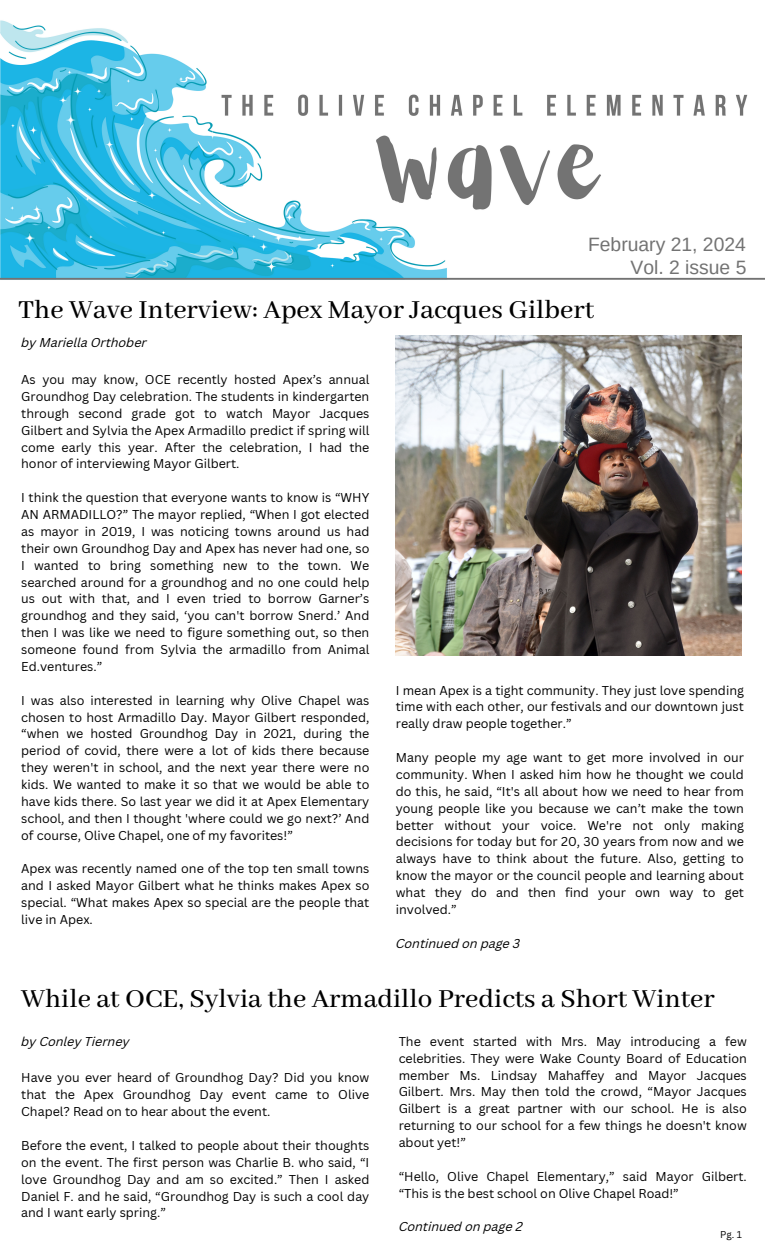
<style>
.page{position:relative;width:765px;height:1260px;background:#fff}
.page>*{position:absolute;margin:0;border:0;box-sizing:border-box;transform-origin:0 0}
.t1{font:500 29px "Abhaya Libre";color:#000}
.t2{font:19.38px "Arimo";color:#737373}
.t3{font:12.5px/16.9px "Canva Sans";color:#000;text-align:justify}
.t4{font:italic 12.5px "Canva Sans";color:#000}
.t5{font:9.62px "Canva Sans";color:#000}
</style>
<div class="page">
<img style="left:0;top:20px;width:765px;height:258px">
<hr style="left:0;top:278px;width:765px;height:2px;background:#737373">
<img style="left:396px;top:336px;width:346px;height:320px">
<h2 class="t2" style="left:588px;top:233px;width:159px">February 21, 2024</h2>
<h2 class="t2" style="left:631px;top:257px;width:117px">Vol. 2 issue 5</h2>
<h3 class="t1" style="left:18px;top:294px;width:578px">The Wave Interview: Apex Mayor Jacques Gilbert</h3>
<h3 class="t4" style="left:21px;top:338px;width:127px">by Mariella Orthober</h3>
<h3 class="t3" style="left:21px;top:371px;width:350px">As you may know, OCE recently hosted Apex’s annual Groundhog Day celebration. The students in kindergarten through second grade got to watch Mayor Jacques Gilbert and Sylvia the Apex Armadillo predict if spring will come early this year. After the celebration, I had the honor of interviewing Mayor Gilbert.</h3>
<h3 class="t3" style="left:21px;top:489px;width:350px">I think the question that everyone wants to know is “WHY AN ARMADILLO?” The mayor replied, “When I got elected as mayor in 2019, I was noticing towns around us had their own Groundhog Day and Apex has never had one, so I wanted to bring something new to the town. We searched around for a groundhog and no one could help us out with that, and I even tried to borrow Garner’s groundhog and they said, ‘you can't borrow Snerd.’ And then I was like we need to figure something out, so then someone found from Sylvia the armadillo from Animal Ed.ventures.”</h3>
<h3 class="t3" style="left:21px;top:691px;width:350px">I was also interested in learning why Olive Chapel was chosen to host Armadillo Day. Mayor Gilbert responded, “when we hosted Groundhog Day in 2021, during the period of covid, there were a lot of kids there because they weren't in school, and the next year there were no kids. We wanted to make it so that we would be able to have kids there. So last year we did it at Apex Elementary school, and then I thought 'where could we go next?’ And of course, Olive Chapel, one of my favorites!”</h3>
<h3 class="t3" style="left:21px;top:860px;width:350px">Apex was recently named one of the top ten small towns and I asked Mayor Gilbert what he thinks makes Apex so special. “What makes Apex so special are the people that live in Apex.</h3>
<h3 class="t3" style="left:396px;top:681px;width:350px">I mean Apex is a tight community. They just love spending time with each other, our festivals and our downtown just really draw people together.”</h3>
<h3 class="t3" style="left:396px;top:749px;width:350px">Many people my age want to get more involved in our community. When I asked him how he thought we could do this, he said, “It's all about how we need to hear from young people like you because we can’t make the town better without your voice. We're not only making decisions for today but for 20, 30 years from now and we always have to think about the future. Also, getting to know the mayor or the council people and learning about what they do and then find your own way to get involved.”</h3>
<h1 class="t4" style="left:396px;top:938px;width:126px">Continued on page 3</h1>
<h3 class="t1" style="left:21px;top:982px;width:695px">While at OCE, Sylvia the Armadillo Predicts a Short Winter</h3>
<h3 class="t4" style="left:21px;top:1036px;width:110px">by Conley Tierney</h3>
<h3 class="t3" style="left:21px;top:1069px;width:350px">Have you ever heard of Groundhog Day? Did you know that the Apex Groundhog Day event came to Olive Chapel? Read on to hear about the event.</h3>
<h3 class="t3" style="left:21px;top:1137px;width:350px">Before the event, I talked to people about their thoughts on the event. The first person was Charlie B. who said, “I love Groundhog Day and am so excited.” Then I asked Daniel F. and he said, “Groundhog Day is such a cool day and I want early spring.”</h3>
<h3 class="t3" style="left:399px;top:1033px;width:350px">The event started with Mrs. May introducing a few celebrities. They were Wake County Board of Education member Ms. Lindsay Mahaffey and Mayor Jacques Gilbert. Mrs. May then told the crowd, “Mayor Jacques Gilbert is a great partner with our school. He is also returning to our school for a few things he doesn't know about yet!”</h3>
<h3 class="t3" style="left:399px;top:1168px;width:350px">“Hello, Olive Chapel Elementary,” said Mayor Gilbert. “This is the best school on Olive Chapel Road!”</h3>
<p class="t4" style="left:399px;top:1222px;width:125px">Continued on page 2</p>
<h1 class="t5" style="left:720px;top:1228px;width:23px">Pg. 1</h1>
</div>
